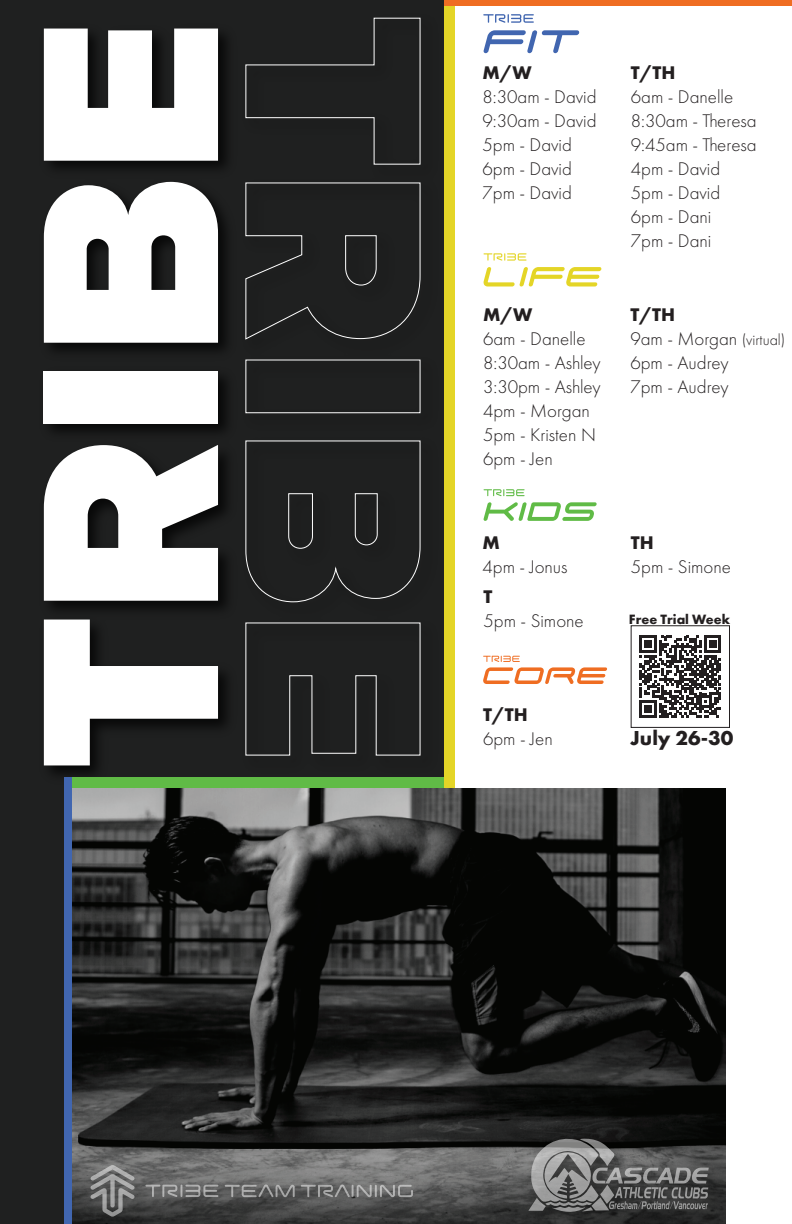
<style>
.page{position:relative;width:792px;height:1224px;background:#1f2020}
.page>*{position:absolute;margin:0;border:0;box-sizing:border-box;transform-origin:0 0}
.t1{font:900 261.1px "Proxima Nova";color:#fff}
.t2{font:700 21px "Futura PT";color:#231f20}
.t3{font:300 19px/24px "Futura PT";color:#231f20}
.t4{font:700 19px "Futura PT";color:#231f20}
.t5{font:700 14px "Futura PT";color:#231f20}
.s1{font-weight:700}
.s2{font-size:16px}
</style>
<div class="page">
<div style="left:451px;top:0;width:341px;height:1224px;background:#fff"></div>
<img style="left:50px;top:34px;width:83px;height:758px">
<img style="left:133px;top:5px;width:353px;height:722px">
<svg style="left:245px;top:17px;width:176px;height:148px"></svg>
<svg style="left:245px;top:182px;width:176px;height:158px"></svg>
<div style="left:245px;top:360px;width:176px;height:53px;border:1px solid #fff"></div>
<svg style="left:245px;top:440px;width:176px;height:163px"></svg>
<svg style="left:245px;top:622px;width:176px;height:134px"></svg>
<svg style="left:483px;top:14px;width:51px;height:9px"></svg>
<svg style="left:483px;top:30px;width:96px;height:23px"></svg>
<svg style="left:484px;top:253px;width:43px;height:8px"></svg>
<svg style="left:483px;top:267px;width:118px;height:20px"></svg>
<svg style="left:484px;top:489px;width:41px;height:7px"></svg>
<svg style="left:483px;top:502px;width:114px;height:19px"></svg>
<svg style="left:483px;top:656px;width:124px;height:28px"></svg>
<div style="left:65px;top:777px;width:386px;height:11px;background:#60bb46"></div>
<div style="left:444px;top:0;width:11px;height:788px;background:#e4d527"></div>
<div style="left:444px;top:0;width:348px;height:5px;background:#ef6d22"></div>
<img style="left:73px;top:788px;width:653px;height:436px">
<img style="left:520px;top:1131px;width:206px;height:93px">
<svg style="left:528px;top:1138px;width:181px;height:74px;background:#636463"></svg>
<svg style="left:225px;top:1185px;width:70px;height:12px"></svg>
<svg style="left:301px;top:1185px;width:112px;height:12px"></svg>
<svg style="left:145px;top:1185px;width:73px;height:12px"></svg>
<svg style="left:91px;top:1165px;width:44px;height:52px;background:#737373"></svg>
<div style="left:65px;top:777px;width:7px;height:447px;background:#4166b0"></div>
<svg style="left:639px;top:636px;width:82px;height:81px"></svg>
<div style="left:631px;top:625px;width:99px;height:103px;border:1px solid #231f20"></div>
<h1 class="t1" style="left:-64px;top:770px;width:753px;rotate:-90deg">TRIBE</h1>
<p class="t4" style="left:482px;top:61px;width:51px">M/W</p>
<p class="t3" style="left:482px;top:85px;width:116px">8:30am - David<br>9:30am - David<br>5pm - David<br>6pm - David<br>7pm - David</p>
<p class="t4" style="left:483px;top:303px;width:51px">M/W</p>
<p class="t3" style="left:483px;top:327px;width:119px">6am - Danelle<br>8:30am - Ashley<br>3:30pm - Ashley<br>4pm - Morgan<br>5pm - Kristen N<br>6pm - Jen</p>
<p class="t4" style="left:483px;top:531px;width:19px">M</p>
<p class="t3" style="left:483px;top:555px;width:87px">4pm - Jonus</p>
<p class="t4" style="left:631px;top:61px;width:46px">T/TH</p>
<p class="t3" style="left:631px;top:85px;width:127px">6am - Danelle<br>8:30am - Theresa<br>9:45am - Theresa<br>4pm - David<br>5pm - David<br>6pm - Dani<br>7pm - Dani</p>
<p class="t3" style="left:630px;top:303px;width:156px"><span class="s1">T/TH<br></span>9am - Morgan <span class="s2">(virtual)<br></span>6pm - Audrey<br>7pm - Audrey</p>
<p class="t4" style="left:631px;top:531px;width:24px">TH</p>
<p class="t3" style="left:631px;top:555px;width:102px">5pm - Simone</p>
<p class="t4" style="left:484px;top:585px;width:10px">T</p>
<p class="t3" style="left:484px;top:609px;width:102px">5pm - Simone</p>
<p class="t5" style="left:629px;top:611px;width:103px">Free Trial Week</p>
<p class="t4" style="left:483px;top:702px;width:46px">T/TH</p>
<p class="t3" style="left:483px;top:727px;width:71px">6pm - Jen</p>
<p class="t2" style="left:630px;top:725px;width:105px">July 26-30</p>
</div>
